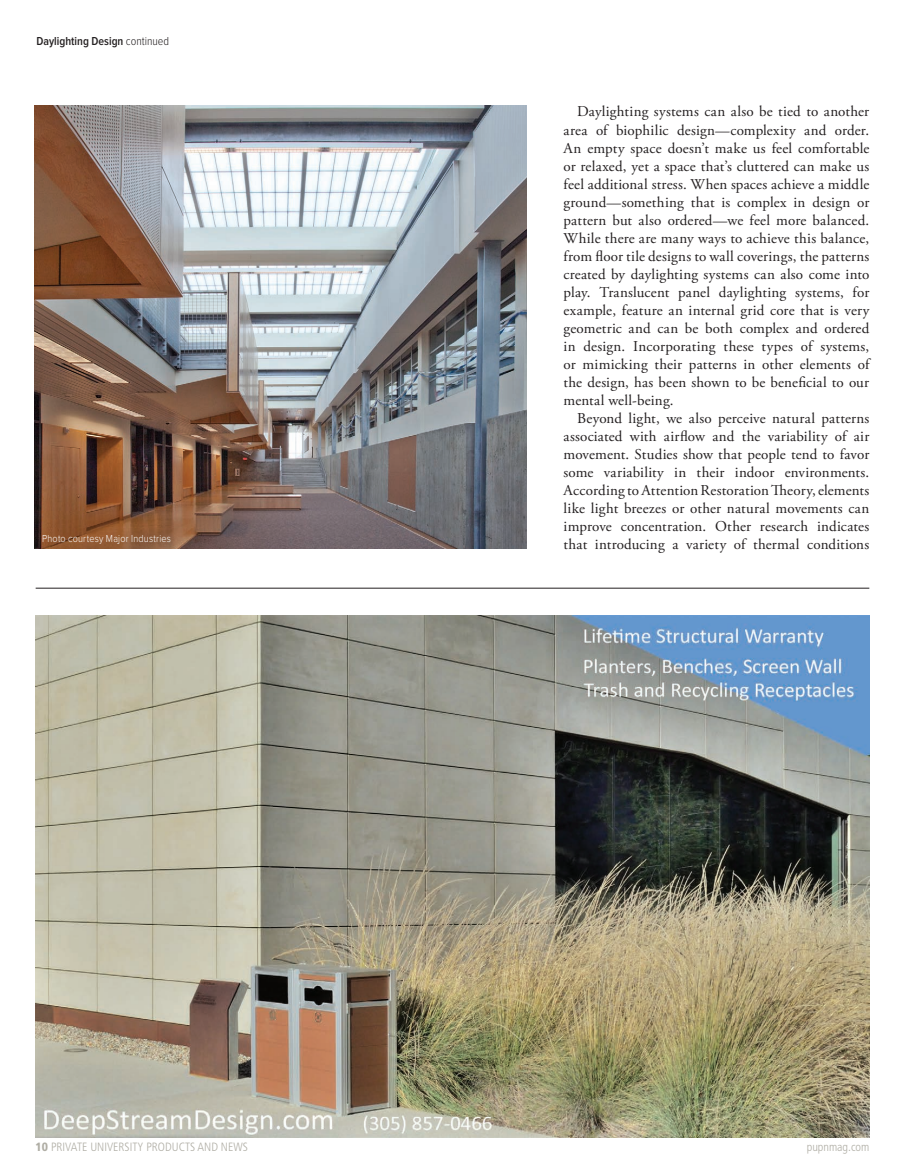
<style>
.page{position:relative;width:905px;height:1175px;background:#fff}
.page>*{position:absolute;margin:0;border:0;box-sizing:border-box;transform-origin:0 0}
.t1{font:15px/18px "Adobe Garamond Pro";letter-spacing:.015em;color:#231f20;text-align:justify}
.t2{font:300 condensed 12px "Frutiger LT Std";color:#b0aea5}
.t3{font:600 12px "Proxima Nova Cond";color:#231f20}
.t4{font:300 10.5px "Proxima Nova";letter-spacing:.025em;color:#fff;scale:.86 1}
.s1{font-weight:300}
.s2{font-style:italic;font-size:14.25px}
.s3{font-weight:900}
</style>
<div class="page">
<img style="left:34px;top:106px;width:492px;height:442px">
<hr style="left:36px;top:588px;width:833px;height:1px;background:#231f20">
<img style="left:36px;top:615px;width:833px;height:522px">
<p class="t3" style="left:36px;top:36px;width:134px">Daylighting Design <span class="s1">continued</span></p>
<p class="t4" style="left:42px;top:533px;width:151px">Photo courtesy Major Industries</p>
<p class="t1" style="left:563px;top:103px;width:307px;text-indent:14px">Daylighting systems can also be tied to another area of biophilic design<span class="s2">—</span>complexity and order.<br>An empty space doesn’t make us feel comfortable or relaxed, yet a space that’s cluttered can make us feel additional stress. When spaces achieve a middle ground<span class="s2">—</span>something that is complex in design or pattern but also ordered<span class="s2">—</span>we feel more balanced.<br>While there are many ways to achieve this balance, from floor tile designs to wall coverings, the patterns created by daylighting systems can also come into play. Translucent panel daylighting systems, for example, feature an internal grid core that is very geometric and can be both complex and ordered in design. Incorporating these types of systems, or mimicking their patterns in other elements of the design, has been shown to be beneficial to our mental well-being.</p>
<p class="t1" style="left:563px;top:409px;width:307px;text-indent:14px">Beyond light, we also perceive natural patterns associated with airflow and the variability of air movement. Studies show that people tend to favor some variability in their indoor environments.<br>According to Attention Restoration Theory, elements like light breezes or other natural movements can improve concentration. Other research indicates that introducing a variety of thermal conditions</p>
<p class="t2" style="left:36px;top:1140px;width:214px"><span class="s3">10</span> PRIVATE UNIVERSITY PRODUCTS AND NEWS</p>
<p class="t2" style="left:806px;top:1140px;width:64px">pupnmag.com</p>
</div>
